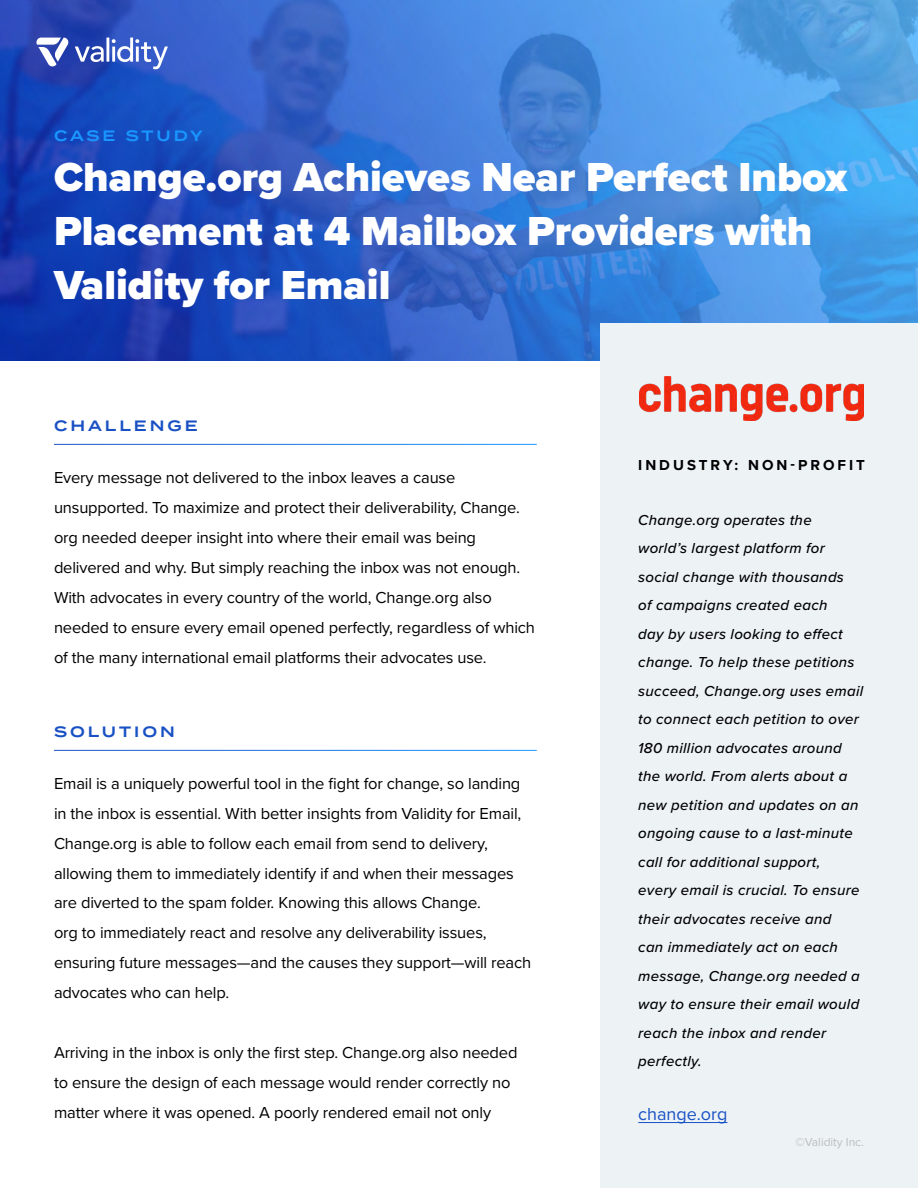
<style>
.page{position:relative;width:918px;height:1188px;background:#fff}
.page>*{position:absolute;margin:0;border:0;box-sizing:border-box;transform-origin:0 0}
.t1{font:900 42px/54px "Proxima Nova";color:#fff}
.t2{font:18px "Proxima Nova";color:#1a52c4}
.t3{font:16.5px/30px "Proxima Nova";letter-spacing:-.01em;color:#000}
.t4{font:italic 500 15px/28.5px "Proxima Nova";letter-spacing:.02em;color:#000}
.t5{font:700 15px "Proxima Nova";letter-spacing:.2em;color:#000}
.t6{font:600 15px "Termina";letter-spacing:.2em;color:#1951c4}
.t7{font:600 15px "Termina";letter-spacing:.18em;color:#1a96ff}
.t8{font:12px "Proxima Nova";color:#bcbec0}
</style>
<div class="page">
<img style="left:0;top:0;width:918px;height:361px">
<svg style="left:36px;top:38px;width:33px;height:29px"></svg>
<svg style="left:75px;top:46px;width:29px;height:16px"></svg>
<hr style="left:106px;top:38px;width:3px;height:24px;background:#fff">
<svg style="left:112px;top:38px;width:56px;height:31px"></svg>
<div style="left:600px;top:323px;width:318px;height:865px;background:#edf2f5"></div>
<hr style="left:638px;top:1122px;width:89px;height:1px;background:#1a52c4">
<img style="left:639px;top:376px;width:225px;height:45px">
<p class="t7" style="left:54px;top:124px;width:150px">CASE STUDY</p>
<h1 class="t1" style="left:54px;top:150px;width:795px">Change.org Achieves Near Perfect Inbox<br>Placement at 4 Mailbox Providers with<br>Validity for Email</h1>
<p class="t6" style="left:54px;top:415px;width:145px">CHALLENGE</p>
<p class="t3" style="left:54px;top:461px;width:483px">Every message not delivered to the inbox leaves a cause unsupported. To maximize and protect their deliverability, Change. org needed deeper insight into where their email was being delivered and why. But simply reaching the inbox was not enough.<br>With advocates in every country of the world, Change.org also needed to ensure every email opened perfectly, regardless of which of the many international email platforms their advocates use.</p>
<p class="t6" style="left:54px;top:721px;width:123px">SOLUTION</p>
<p class="t3" style="left:54px;top:767px;width:479px">Email is a uniquely powerful tool in the fight for change, so landing in the inbox is essential. With better insights from Validity for Email, Change.org is able to follow each email from send to delivery, allowing them to immediately identify if and when their messages are diverted to the spam folder. Knowing this allows Change.<br>org to immediately react and resolve any deliverability issues, ensuring future messages—and the causes they support—will reach advocates who can help.</p>
<p class="t3" style="left:54px;top:1037px;width:465px">Arriving in the inbox is only the first step. Change.org also needed to ensure the design of each message would render correctly no matter where it was opened. A poorly rendered email not only</p>
<p class="t5" style="left:638px;top:454px;width:228px">INDUSTRY: NON-PROFIT</p>
<p class="t4" style="left:638px;top:505px;width:227px">Change.org operates the world’s largest platform for social change with thousands<br>of campaigns created each<br>day by users looking to effect change. To help these petitions succeed, Change.org uses email to connect each petition to over<br>180 million advocates around the world. From alerts about a new petition and updates on an ongoing cause to a last-minute call for additional support,<br>every email is crucial. To ensure their advocates receive and<br>can immediately act on each message, Change.org needed a way to ensure their email would reach the inbox and render perfectly.</p>
<p class="t2" style="left:638px;top:1100px;width:91px">change.org</p>
<p class="t8" style="left:796px;top:1133px;width:70px">©Validity Inc.</p>
</div>
